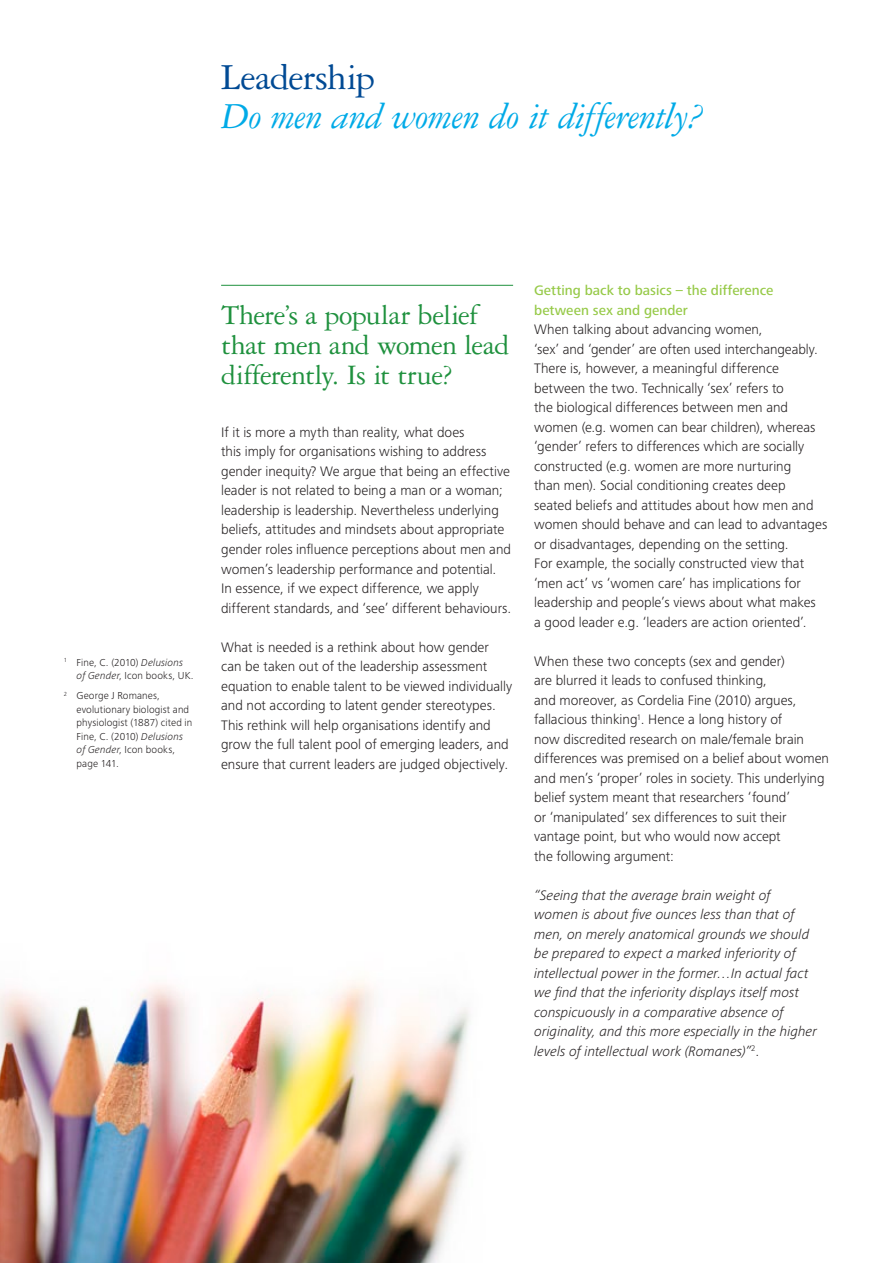
<style>
.page{position:relative;width:893px;height:1263px;background:#fff}
.page>*{position:absolute;margin:0;border:0;box-sizing:border-box;transform-origin:0 0}
.Cover_heading__30-35{font:italic 39px/39px "Garamond 3 LT Std";letter-spacing:-.015em;color:#00aae7}
.Pull_Out_Quotes_Keyl{font:30px/30px "Garamond 3 LT Std";letter-spacing:-.02em;color:#1f913e}
.Body_Copy{font:300 14.25px/19.5px "Frutiger Next Pro";color:#231f20}
.Body_Copy-2{font:italic 300 14.25px/19.5px "Frutiger Next Pro";color:#231f20}
.B_Subheading__Bold_C{font:500 14.25px/19.5px "Frutiger Next Pro";color:#97ca49}
.Captions{font:300 10.5px/13.5px "Frutiger Next Pro";letter-spacing:.01em;color:#231f20}
.s1{font-style:normal;color:#014a94}
.s2{font-style:italic}
.s3{font-style:normal}
</style>
<div class="page">
<hr style="left:221px;top:285px;width:292px;height:1px;background:#1f913e">
<img style="left:0;top:980px;width:470px;height:283px">
<p class="Cover_heading__30-35" style="left:221px;top:58px;width:486px"><span class="s1">Leadership<br></span>Do men and women do it differently?</p>
<p class="Captions" style="left:77px;top:656px;width:119px;text-indent:-13px"><sup>1</sup> Fine, C. (2010) <span class="s2">Delusions of Gender</span>, Icon books, UK.</p>
<p class="Captions" style="left:77px;top:689px;width:117px;text-indent:-13px"><sup>2</sup> George J Romanes, evolutionary biologist and physiologist (1887) cited in<br>Fine, C. (2010) <span class="s2">Delusions of Gender</span>, Icon books, page 141.</p>
<p class="Pull_Out_Quotes_Keyl" style="left:221px;top:300px;width:290px">There’s a popular belief that men and women lead differently. Is it true?</p>
<p class="Body_Copy" style="left:221px;top:422px;width:292px">If it is more a myth than reality, what does<br>this imply for organisations wishing to address gender inequity? We argue that being an effective leader is not related to being a man or a woman; leadership is leadership. Nevertheless underlying beliefs, attitudes and mindsets about appropriate gender roles influence perceptions about men and women’s leadership performance and potential.<br>In essence, if we expect difference, we apply different standards, and ‘see’ different behaviours.</p>
<p class="Body_Copy" style="left:221px;top:637px;width:292px">What is needed is a rethink about how gender can be taken out of the leadership assessment equation to enable talent to be viewed individually and not according to latent gender stereotypes.<br>This rethink will help organisations identify and grow the full talent pool of emerging leaders, and ensure that current leaders are judged objectively.</p>
<p class="B_Subheading__Bold_C" style="left:534px;top:281px;width:241px">Getting back to basics – the difference between sex and gender</p>
<p class="Body_Copy" style="left:534px;top:320px;width:295px">When talking about advancing women,<br>‘sex’ and ‘gender’ are often used interchangeably.<br>There is, however, a meaningful difference between the two. Technically ‘sex’ refers to<br>the biological differences between men and women (e.g. women can bear children), whereas ‘gender’ refers to differences which are socially constructed (e.g. women are more nurturing<br>than men). Social conditioning creates deep<br>seated beliefs and attitudes about how men and women should behave and can lead to advantages or disadvantages, depending on the setting.<br>For example, the socially constructed view that ‘men act’ vs ‘women care’ has implications for leadership and people’s views about what makes<br>a good leader e.g. ‘leaders are action oriented’.</p>
<p class="Body_Copy" style="left:534px;top:651px;width:296px">When these two concepts (sex and gender)<br>are blurred it leads to confused thinking,<br>and moreover, as Cordelia Fine (2010) argues, fallacious thinking<sup>1</sup>. Hence a long history of<br>now discredited research on male/female brain differences was premised on a belief about women and men’s ‘proper’ roles in society. This underlying belief system meant that researchers ‘found’<br>or ‘manipulated’ sex differences to suit their vantage point, but who would now accept<br>the following argument:</p>
<p class="Body_Copy-2" style="left:534px;top:885px;width:284px">“Seeing that the average brain weight of women is about five ounces less than that of men, on merely anatomical grounds we should be prepared to expect a marked inferiority of intellectual power in the former…In actual fact we find that the inferiority displays itself most conspicuously in a comparative absence of originality, and this more especially in the higher levels of intellectual work (Romanes)”<sup>2</sup><span class="s3">.</span></p>
</div>
